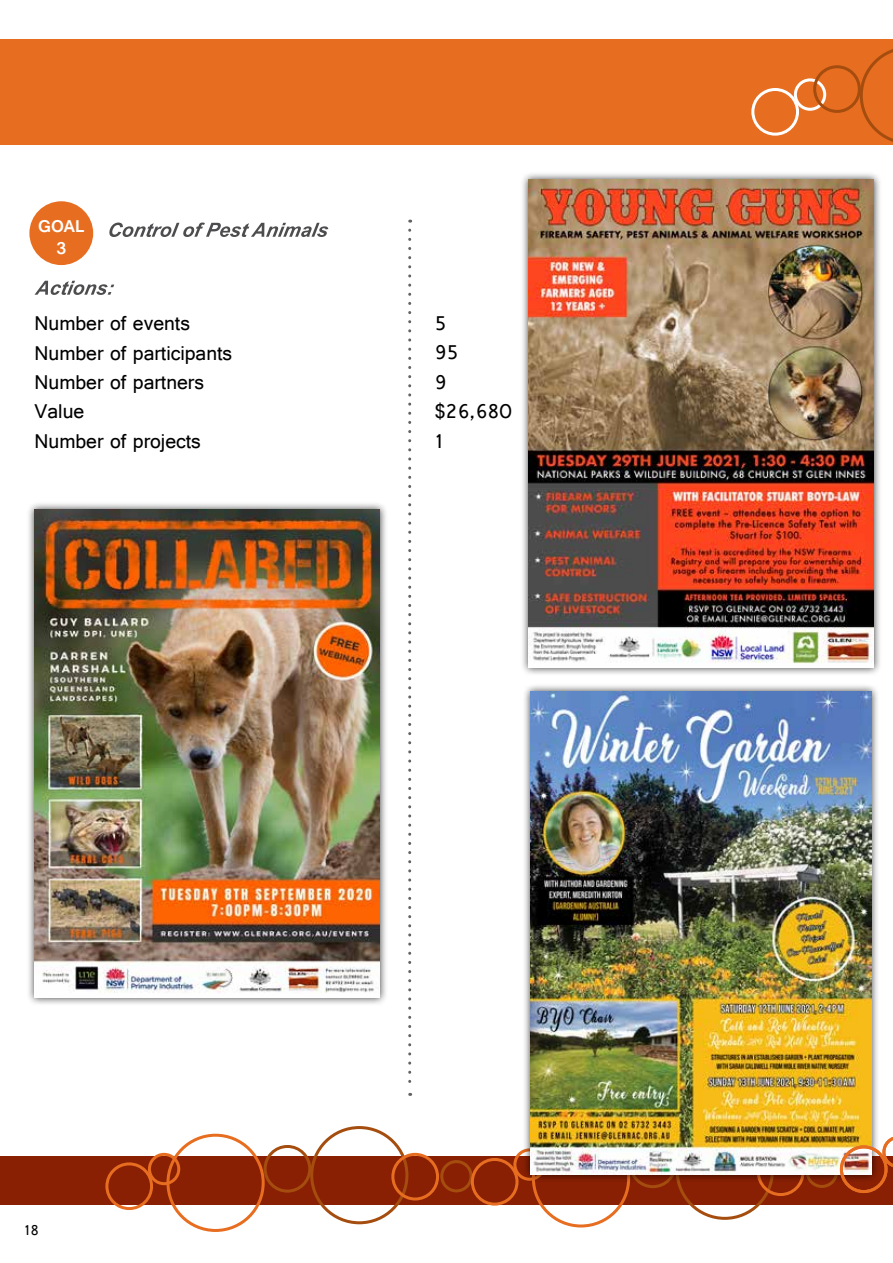
<style>
.page{position:relative;width:893px;height:1263px;background:#fff}
.page>*{position:absolute;margin:0;border:0;box-sizing:border-box;transform-origin:0 0}
.t1{font:21px/29.4px "Gautami";color:#000}
.t2{font:700 18px/21.6px "Gautami";color:#fff;text-align:center}
.t3{font:15px "Gautami";color:#000}
</style>
<div class="page">
<svg style="left:408px;top:230px;width:3px;height:866px"></svg>
<div style="left:0;top:39px;width:893px;height:106px;background:#e76d20"></div>
<div style="left:751px;top:88px;width:48px;height:48px;border:3px solid #fff;border-radius:50%"></div>
<div style="left:794px;top:78px;width:32px;height:33px;border:3px solid #fff;border-radius:50%"></div>
<div style="left:813px;top:65px;width:48px;height:48px;border:3px solid #a54d0f;border-radius:50%"></div>
<div style="left:0;top:1156px;width:893px;height:49px;background:#892004"></div>
<div style="left:29px;top:201px;width:64px;height:64px;background:#e76d20;border-radius:50%"></div>
<div style="left:105px;top:1162px;width:48px;height:48px;border:3px solid #e76d20;border-radius:50%"></div>
<div style="left:148px;top:1153px;width:32px;height:32px;border:3px solid #e76d20;border-radius:50%"></div>
<div style="left:264px;top:1145px;width:47px;height:47px;border:3px solid #a54d0f;border-radius:50%"></div>
<div style="left:166px;top:1134px;width:99px;height:98px;border:3px solid #e76d20;border-radius:50%"></div>
<div style="left:310px;top:1126px;width:98px;height:98px;border:3px solid #a54d0f;border-radius:50%"></div>
<div style="left:440px;top:1160px;width:33px;height:32px;border:3px solid #a54d0f;border-radius:50%"></div>
<div style="left:391px;top:1153px;width:48px;height:47px;border:3px solid #e76d20;border-radius:50%"></div>
<div style="left:471px;top:1158px;width:47px;height:47px;border:3px solid #e76d20;border-radius:50%"></div>
<div style="left:513px;top:1148px;width:33px;height:33px;border:3px solid #e76d20;border-radius:50%"></div>
<div style="left:629px;top:1140px;width:48px;height:48px;border:3px solid #a54d0f;border-radius:50%"></div>
<div style="left:806px;top:1155px;width:32px;height:33px;border:3px solid #a54d0f;border-radius:50%"></div>
<div style="left:757px;top:1148px;width:47px;height:48px;border:3px solid #e76d20;border-radius:50%"></div>
<svg style="left:109px;top:223px;width:219px;height:14px"></svg>
<div style="left:520px;top:171px;width:362px;height:505px;background:#000;opacity:.75"></div>
<img style="left:529px;top:179px;width:345px;height:489px">
<div style="left:26px;top:501px;width:362px;height:505px;background:#000;opacity:.75"></div>
<img style="left:35px;top:509px;width:345px;height:488px">
<div style="left:523px;top:684px;width:357px;height:498px;background:#000;opacity:.75"></div>
<img style="left:531px;top:692px;width:341px;height:482px">
<svg style="left:35px;top:281px;width:79px;height:14px"></svg>
<svg style="left:860px;top:49px;width:33px;height:93px"></svg>
<div style="left:840px;top:1145px;width:47px;height:48px;border:3px solid #e76d20;border-radius:50%"></div>
<svg style="left:882px;top:1137px;width:11px;height:31px"></svg>
<p class="t2" style="left:38px;top:215px;width:48px">GOAL<br>3</p>
<p class="t1" style="left:35px;top:308px;width:199px">Number of events<br>Number of participants<br>Number of partners<br>Value<br>Number of projects</p>
<p class="t1" style="left:435px;top:308px;width:79px">5<br>95<br>9 $26,680<br>1</p>
<p class="t3" style="left:24px;top:1221px;width:16px">18</p>
</div>
